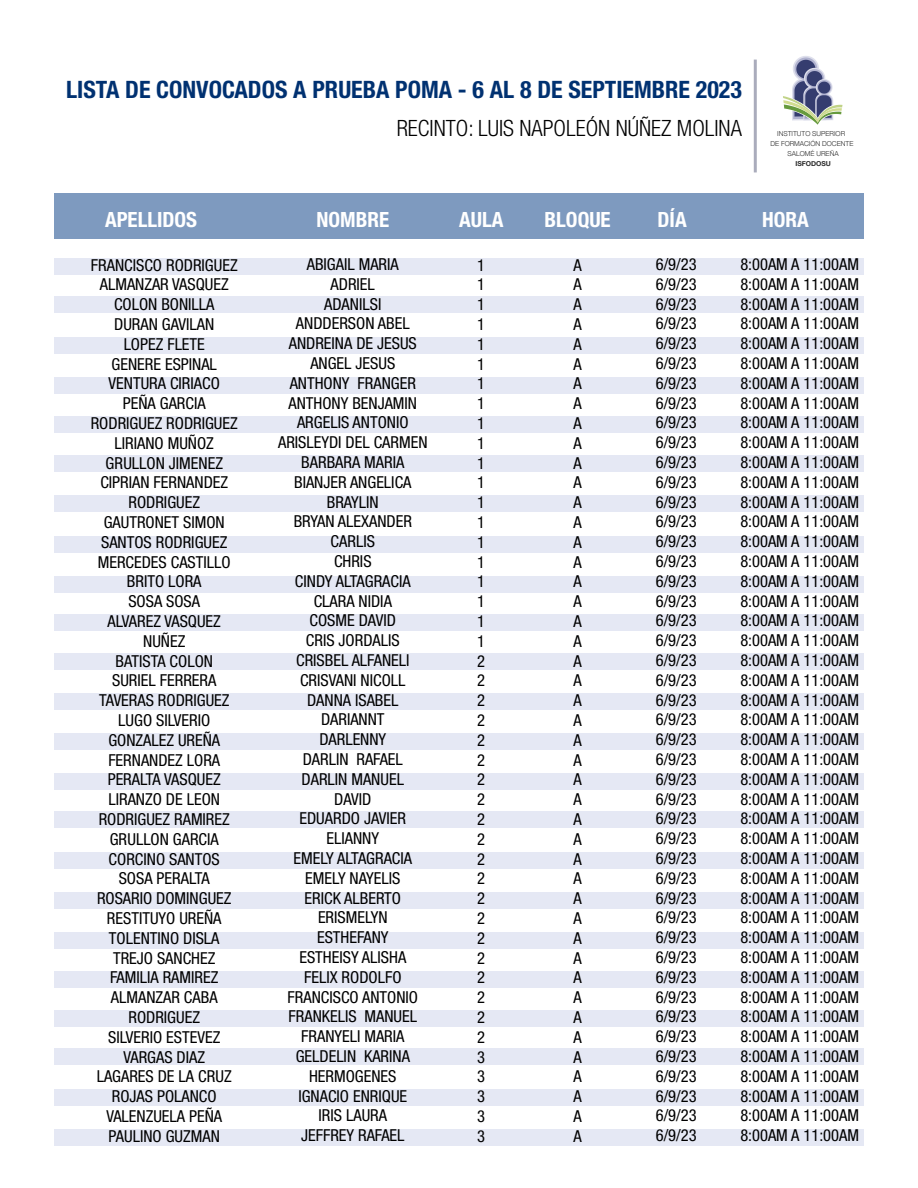
<style>
.page{position:relative;width:918px;height:1188px;background:#fff}
.page>*{position:absolute;margin:0;border:0;box-sizing:border-box;transform-origin:0 0}
.t1{font:700 condensed 24px "Helvetica Neue LT Std";color:#003171}
.t2{font:300 condensed 22.5px "Helvetica Neue LT Std";color:#000}
.t3{font:700 condensed 21px "Helvetica Neue LT Std";color:#fff}
.t4{font:condensed 16.5px/19.8px "Helvetica Neue LT Std";color:#000;text-align:justify}
.t5{font:300 6.75px/9.9px "Helvetica Neue";color:#292929;text-align:center}
.t6{font:700 6.75px "Helvetica Neue";color:#292929}
</style>
<div class="page">
<hr style="left:754px;top:60px;width:3px;height:112px;background:#aaacbc">
<svg style="left:783px;top:56px;width:60px;height:69px"></svg>
<div style="left:54px;top:258px;width:810px;height:17px;background:#e5e8f4"></div>
<div style="left:54px;top:615px;width:810px;height:16px;background:#e5e8f4"></div>
<div style="left:54px;top:417px;width:810px;height:16px;background:#e5e8f4"></div>
<div style="left:54px;top:773px;width:810px;height:17px;background:#e5e8f4"></div>
<div style="left:54px;top:1010px;width:810px;height:17px;background:#e5e8f4"></div>
<div style="left:54px;top:297px;width:810px;height:16px;background:#e5e8f4"></div>
<div style="left:54px;top:653px;width:810px;height:16px;background:#e5e8f4"></div>
<div style="left:54px;top:455px;width:810px;height:17px;background:#e5e8f4"></div>
<div style="left:54px;top:811px;width:810px;height:17px;background:#e5e8f4"></div>
<div style="left:54px;top:1049px;width:810px;height:16px;background:#e5e8f4"></div>
<div style="left:54px;top:337px;width:810px;height:16px;background:#e5e8f4"></div>
<div style="left:54px;top:693px;width:810px;height:17px;background:#e5e8f4"></div>
<div style="left:54px;top:495px;width:810px;height:17px;background:#e5e8f4"></div>
<div style="left:54px;top:852px;width:810px;height:16px;background:#e5e8f4"></div>
<div style="left:54px;top:1089px;width:810px;height:17px;background:#e5e8f4"></div>
<div style="left:54px;top:1129px;width:810px;height:17px;background:#e5e8f4"></div>
<div style="left:54px;top:377px;width:810px;height:17px;background:#e5e8f4"></div>
<div style="left:54px;top:734px;width:810px;height:16px;background:#e5e8f4"></div>
<div style="left:54px;top:971px;width:810px;height:16px;background:#e5e8f4"></div>
<div style="left:54px;top:536px;width:810px;height:16px;background:#e5e8f4"></div>
<div style="left:54px;top:892px;width:810px;height:17px;background:#e5e8f4"></div>
<div style="left:54px;top:576px;width:810px;height:17px;background:#e5e8f4"></div>
<div style="left:54px;top:933px;width:810px;height:16px;background:#e5e8f4"></div>
<div style="left:54px;top:194px;width:810px;height:45px;background:#7e9abf"></div>
<h1 class="t1" style="left:66px;top:75px;width:677px">LISTA DE CONVOCADOS A PRUEBA POMA - 6 AL 8 DE SEPTIEMBRE 2023</h1>
<h2 class="t2" style="left:397px;top:115px;width:347px">RECINTO: LUIS NAPOLEÓN NÚÑEZ MOLINA</h2>
<p class="t5" style="left:770px;top:128px;width:84px">INSTITUTO SUPERIOR<br>DE FORMACIÓN DOCENTE<br>SALOMÉ UREÑA</p>
<p class="t6" style="left:795px;top:158px;width:37px">ISFODOSU</p>
<p class="t3" style="left:105px;top:207px;width:94px">APELLIDOS</p>
<p class="t3" style="left:316px;top:207px;width:74px">NOMBRE</p>
<p class="t3" style="left:459px;top:207px;width:46px">AULA</p>
<p class="t3" style="left:545px;top:207px;width:68px">BLOQUE</p>
<p class="t3" style="left:658px;top:207px;width:31px">DÍA</p>
<p class="t3" style="left:762px;top:207px;width:48px">HORA</p>
<p class="t4" style="left:91px;top:255px;width:149px;text-align:center">FRANCISCO RODRIGUEZ<br>ALMANZAR VASQUEZ<br>COLON BONILLA<br>DURAN GAVILAN<br>LOPEZ FLETE<br>GENERE ESPINAL<br>VENTURA CIRIACO<br>PEÑA GARCIA<br>RODRIGUEZ RODRIGUEZ<br>LIRIANO MUÑOZ<br>GRULLON JIMENEZ<br>CIPRIAN FERNANDEZ<br>RODRIGUEZ<br>GAUTRONET SIMON<br>SANTOS RODRIGUEZ<br>MERCEDES CASTILLO<br>BRITO LORA<br>SOSA SOSA<br>ALVAREZ VASQUEZ<br>NUÑEZ<br>BATISTA COLON<br>SURIEL FERRERA<br>TAVERAS RODRIGUEZ<br>LUGO SILVERIO<br>GONZALEZ UREÑA<br>FERNANDEZ LORA<br>PERALTA VASQUEZ<br>LIRANZO DE LEON<br>RODRIGUEZ RAMIREZ<br>GRULLON GARCIA<br>CORCINO SANTOS<br>SOSA PERALTA<br>ROSARIO DOMINGUEZ<br>RESTITUYO UREÑA<br>TOLENTINO DISLA<br>TREJO SANCHEZ<br>FAMILIA RAMIREZ<br>ALMANZAR CABA<br>RODRIGUEZ<br>SILVERIO ESTEVEZ<br>VARGAS DIAZ<br>LAGARES DE LA CRUZ<br>ROJAS POLANCO<br>VALENZUELA PEÑA<br>PAULINO GUZMAN</p>
<p class="t4" style="left:278px;top:254px;width:151px;text-align:center">ABIGAIL MARIA<br>ADRIEL<br>ADANILSI<br>ANDDERSON ABEL<br>ANDREINA DE JESUS<br>ANGEL JESUS<br>ANTHONY FRANGER<br>ANTHONY BENJAMIN<br>ARGELIS ANTONIO<br>ARISLEYDI DEL CARMEN<br>BARBARA MARIA<br>BIANJER ANGELICA<br>BRAYLIN<br>BRYAN ALEXANDER<br>CARLIS<br>CHRIS<br>CINDY ALTAGRACIA<br>CLARA NIDIA<br>COSME DAVID<br>CRIS JORDALIS<br>CRISBEL ALFANELI<br>CRISVANI NICOLL<br>DANNA ISABEL<br>DARIANNT<br>DARLENNY<br>DARLIN RAFAEL<br>DARLIN MANUEL<br>DAVID<br>EDUARDO JAVIER<br>ELIANNY<br>EMELY ALTAGRACIA<br>EMELY NAYELIS<br>ERICK ALBERTO<br>ERISMELYN<br>ESTHEFANY<br>ESTHEISY ALISHA<br>FELIX RODOLFO<br>FRANCISCO ANTONIO<br>FRANKELIS MANUEL<br>FRANYELI MARIA<br>GELDELIN KARINA<br>HERMOGENES<br>IGNACIO ENRIQUE<br>IRIS LAURA<br>JEFFREY RAFAEL</p>
<p class="t4" style="left:477px;top:255px;width:9px">1<br>1<br>1<br>1<br>1<br>1<br>1<br>1<br>1<br>1<br>1<br>1<br>1<br>1<br>1<br>1<br>1<br>1<br>1<br>1<br>2<br>2<br>2<br>2<br>2<br>2<br>2<br>2<br>2<br>2<br>2<br>2<br>2<br>2<br>2<br>2<br>2<br>2<br>2<br>2<br>3<br>3<br>3<br>3<br>3</p>
<p class="t4" style="left:574px;top:255px;width:10px">A A A A A A A A A A A A A A A A A A A A A A A A A A A A A A A A A A A A A A A A A A A A A</p>
<p class="t4" style="left:656px;top:254px;width:42px">6/9/23<br>6/9/23<br>6/9/23<br>6/9/23<br>6/9/23<br>6/9/23<br>6/9/23<br>6/9/23<br>6/9/23<br>6/9/23<br>6/9/23<br>6/9/23<br>6/9/23<br>6/9/23<br>6/9/23<br>6/9/23<br>6/9/23<br>6/9/23<br>6/9/23<br>6/9/23<br>6/9/23<br>6/9/23<br>6/9/23<br>6/9/23<br>6/9/23<br>6/9/23<br>6/9/23<br>6/9/23<br>6/9/23<br>6/9/23<br>6/9/23<br>6/9/23<br>6/9/23<br>6/9/23<br>6/9/23<br>6/9/23<br>6/9/23<br>6/9/23<br>6/9/23<br>6/9/23<br>6/9/23<br>6/9/23<br>6/9/23<br>6/9/23<br>6/9/23</p>
<p class="t4" style="left:740px;top:254px;width:120px">8:00AM A 11:00AM 8:00AM A 11:00AM 8:00AM A 11:00AM 8:00AM A 11:00AM 8:00AM A 11:00AM 8:00AM A 11:00AM 8:00AM A 11:00AM 8:00AM A 11:00AM 8:00AM A 11:00AM 8:00AM A 11:00AM 8:00AM A 11:00AM 8:00AM A 11:00AM 8:00AM A 11:00AM 8:00AM A 11:00AM 8:00AM A 11:00AM 8:00AM A 11:00AM 8:00AM A 11:00AM 8:00AM A 11:00AM 8:00AM A 11:00AM 8:00AM A 11:00AM 8:00AM A 11:00AM 8:00AM A 11:00AM 8:00AM A 11:00AM 8:00AM A 11:00AM 8:00AM A 11:00AM 8:00AM A 11:00AM 8:00AM A 11:00AM 8:00AM A 11:00AM 8:00AM A 11:00AM 8:00AM A 11:00AM 8:00AM A 11:00AM 8:00AM A 11:00AM 8:00AM A 11:00AM 8:00AM A 11:00AM 8:00AM A 11:00AM 8:00AM A 11:00AM 8:00AM A 11:00AM 8:00AM A 11:00AM 8:00AM A 11:00AM 8:00AM A 11:00AM 8:00AM A 11:00AM 8:00AM A 11:00AM 8:00AM A 11:00AM 8:00AM A 11:00AM 8:00AM A 11:00AM</p>
</div>
